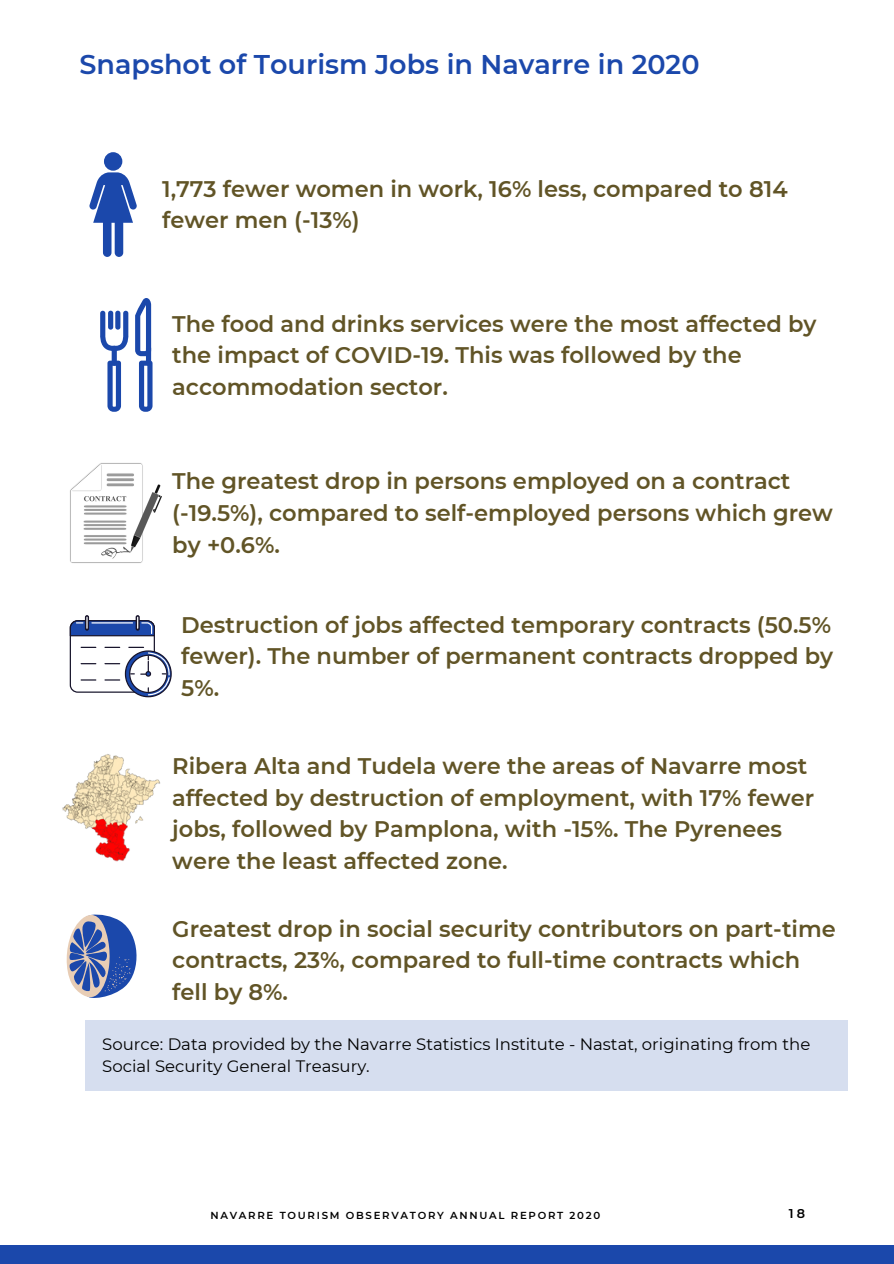
<style>
.page{position:relative;width:894px;height:1264px;background:#fff}
.page>*{position:absolute;margin:0;border:0;box-sizing:border-box;transform-origin:0 0}
.t1{font:600 27px "Montserrat";color:#1b48ab}
.t2{font:600 22.5px/31.5px "Montserrat";color:#615426}
.t3{font:16.5px/22.5px "Montserrat";color:#000}
.t4{font:600 12.75px "Montserrat";color:#000}
.t5{font:600 10.2px "Montserrat";letter-spacing:.17em;color:#000}
</style>
<div class="page">
<div style="left:104px;top:152px;width:18px;height:19px;background:#1b48ab;border-radius:50%"></div>
<svg style="left:89px;top:172px;width:48px;height:85px"></svg>
<svg style="left:100px;top:311px;width:29px;height:40px"></svg>
<div style="left:108px;top:311px;width:5px;height:18px;background:#1b48ab;border-radius:3px"></div>
<div style="left:115px;top:311px;width:5px;height:18px;background:#1b48ab;border-radius:3px"></div>
<svg style="left:107px;top:360px;width:14px;height:52px"></svg>
<div style="left:112px;top:346px;width:5px;height:20px;background:#1b48ab;border-radius:3px"></div>
<svg style="left:135px;top:298px;width:17px;height:114px"></svg>
<img style="left:70px;top:463px;width:92px;height:100px">
<div style="left:70px;top:620px;width:85px;height:72px;border:1px solid #17142b;border-radius:7px"></div>
<svg style="left:81px;top:646px;width:15px;height:2px"></svg>
<svg style="left:81px;top:663px;width:15px;height:1px"></svg>
<svg style="left:81px;top:679px;width:15px;height:1px"></svg>
<svg style="left:105px;top:646px;width:67px;height:51px"></svg>
<svg style="left:69px;top:617px;width:86px;height:20px"></svg>
<img style="left:62px;top:754px;width:98px;height:108px">
<svg style="left:66px;top:914px;width:70px;height:84px"></svg>
<div style="left:0;top:1244px;width:893px;height:19px;background:#1b48ab"></div>
<div style="left:85px;top:1019px;width:762px;height:71px;background:#d6deef"></div>
<p class="t1" style="left:80px;top:48px;width:621px">Snapshot of Tourism Jobs in Navarre in 2020</p>
<p class="t2" style="left:162px;top:173px;width:627px">1,773 fewer women in work, 16% less, compared to 814 fewer men (-13%)</p>
<p class="t2" style="left:172px;top:308px;width:645px">The food and drinks services were the most affected by the impact of COVID-19. This was followed by the accommodation sector.</p>
<p class="t2" style="left:172px;top:465px;width:662px">The greatest drop in persons employed on a contract (-19.5%), compared to self-employed persons which grew by +0.6%.</p>
<p class="t2" style="left:181px;top:609px;width:653px;text-align:justify">Destruction of jobs affected temporary contracts (50.5% fewer). The number of permanent contracts dropped by 5%.</p>
<p class="t2" style="left:172px;top:750px;width:643px">Ribera Alta and Tudela were the areas of Navarre most affected by destruction of employment, with 17% fewer jobs, followed by Pamplona, with -15%. The Pyrenees were the least affected zone.</p>
<p class="t2" style="left:172px;top:912px;width:664px">Greatest drop in social security contributors on part-time contracts, 23%, compared to full-time contracts which fell by 8%.</p>
<p class="t3" style="left:102px;top:1032px;width:709px">Source: Data provided by the Navarre Statistics Institute - Nastat, originating from the<br>Social Security General Treasury.</p>
<p class="t5" style="left:210px;top:1209px;width:391px">NAVARRE TOURISM OBSERVATORY ANNUAL REPORT 2020</p>
<p class="t4" style="left:788px;top:1205px;width:18px">18</p>
</div>
